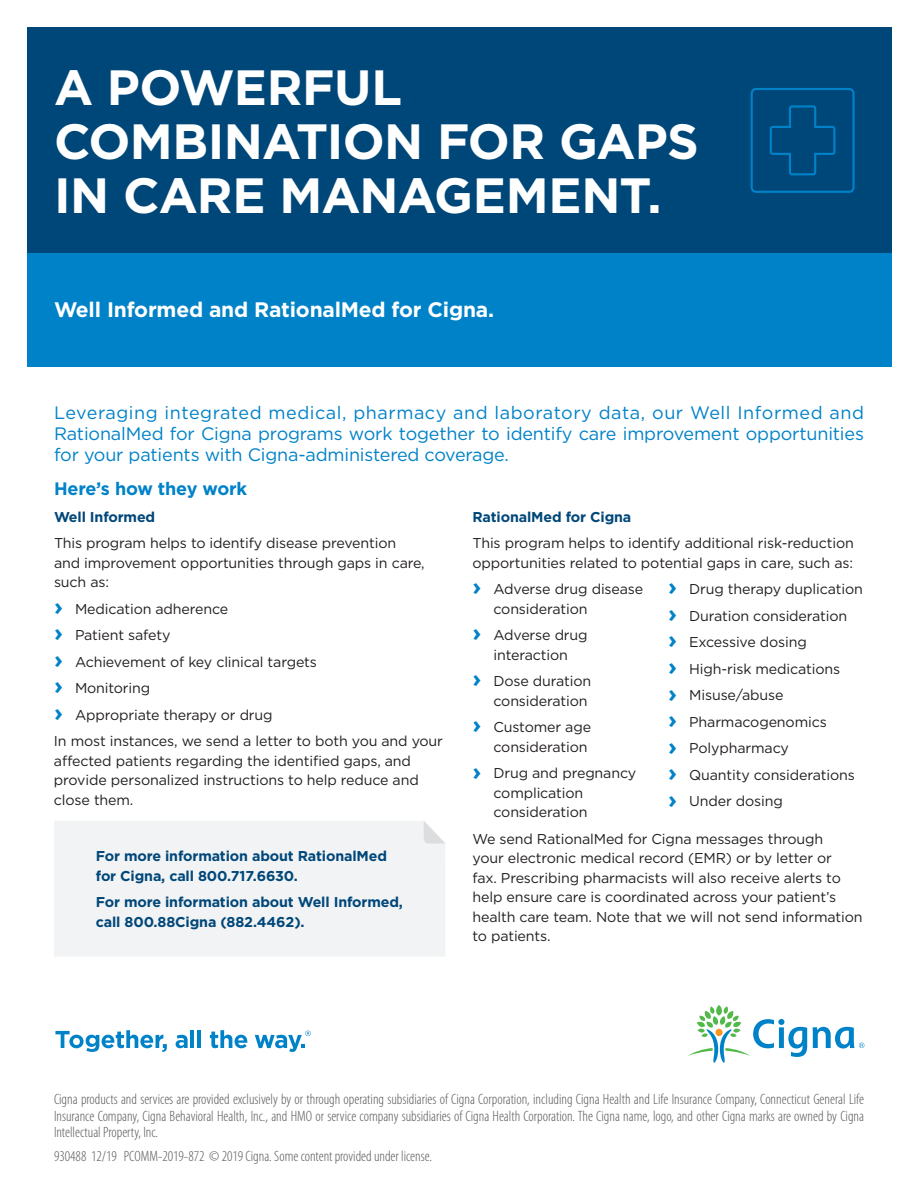
<style>
.page{position:relative;width:918px;height:1188px;background:#fff}
.page>*{position:absolute;margin:0;border:0;box-sizing:border-box;transform-origin:0 0}
.t1{font:700 49.5px/54px "Gotham";letter-spacing:-.015em;color:#fff}
.t2{font:700 21px "Gotham";letter-spacing:-.01em;color:#fff}
.t3{font:18px/21px "Gotham";letter-spacing:-.01em;color:#0082c8;text-align:justify}
.t4{font:700 18px "Gotham";letter-spacing:-.01em;color:#0082c8}
.t5{font:300 condensed 15px/16.5px "Myriad Pro";color:#57585a;text-align:justify}
.t6{font:14.25px/19.5px "Gotham";letter-spacing:-.01em;color:#231f20}
.t7{font:700 14.25px/19.5px "Gotham";letter-spacing:-.01em;color:#004779}
.s1{font-weight:700;font-size:24px;color:#0082c8}
</style>
<div class="page">
<div style="left:27px;top:27px;width:864px;height:333px;background:#004779"></div>
<div style="left:27px;top:254px;width:864px;height:113px;background:#0082c8"></div>
<svg style="left:750px;top:88px;width:105px;height:105px"></svg>
<div style="left:54px;top:821px;width:391px;height:135px;background:#f2f3f4"></div>
<svg style="left:424px;top:821px;width:21px;height:23px"></svg>
<svg style="left:55px;top:1030px;width:112px;height:22px"></svg>
<svg style="left:176px;top:1035px;width:12px;height:13px"></svg>
<hr style="left:190px;top:1030px;width:4px;height:18px;background:#0082c8">
<hr style="left:197px;top:1030px;width:4px;height:18px;background:#0082c8">
<svg style="left:210px;top:1030px;width:37px;height:18px"></svg>
<svg style="left:255px;top:1031px;width:56px;height:21px"></svg>
<svg style="left:688px;top:1005px;width:176px;height:58px"></svg>
<h1 class="t1" style="left:54px;top:63px;width:646px">A POWERFUL<br>COMBINATION FOR GAPS<br>IN CARE MANAGEMENT.</h1>
<h2 class="t2" style="left:54px;top:301px;width:442px">Well Informed and RationalMed for Cigna.</h2>
<p class="t3" style="left:54px;top:403px;width:812px">Leveraging integrated medical, pharmacy and laboratory data, our Well Informed and RationalMed for Cigna programs work together to identify care improvement opportunities for your patients with Cigna-administered coverage.</p>
<p class="t4" style="left:54px;top:481px;width:195px">Here’s how they work</p>
<p class="t7" style="left:54px;top:507px;width:103px">Well Informed</p>
<p class="t6" style="left:54px;top:534px;width:372px">This program helps to identify disease prevention and improvement opportunities through gaps in care, such as:</p>
<p class="t6" style="left:54px;top:596px;width:391px;line-height:26.5px"><span class="s1">›</span> Medication adherence<br><span class="s1">›</span> Patient safety<br><span class="s1">›</span> Achievement of key clinical targets<br><span class="s1">›</span> Monitoring<br><span class="s1">›</span> Appropriate therapy or drug<br>In most instances, we send a letter to both you and your</p>
<p class="t6" style="left:54px;top:752px;width:366px">affected patients regarding the identified gaps, and provide personalized instructions to help reduce and close them.</p>
<p class="t7" style="left:96px;top:847px;width:293px">For more information about RationalMed for Cigna, call 800.717.6630.</p>
<p class="t7" style="left:96px;top:893px;width:309px">For more information about Well Informed, call 800.88Cigna (882.4462).</p>
<p class="t7" style="left:473px;top:508px;width:160px">RationalMed for Cigna</p>
<p class="t6" style="left:473px;top:534px;width:383px">This program helps to identify additional risk-reduction opportunities related to potential gaps in care, such as:</p>
<p class="t6" style="left:494px;top:580px;width:151px;text-indent:-21px"><span class="s1">›</span> Adverse drug disease consideration</p>
<p class="t6" style="left:472px;top:626px;width:117px;text-align:center"><span class="s1">›</span> Adverse drug interaction</p>
<p class="t6" style="left:472px;top:672px;width:120px;text-align:right"><span class="s1">›</span> Dose duration consideration</p>
<p class="t6" style="left:472px;top:718px;width:120px;text-align:right"><span class="s1">›</span> Customer age consideration</p>
<p class="t6" style="left:494px;top:764px;width:144px;text-indent:-21px"><span class="s1">›</span> Drug and pregnancy complication consideration</p>
<p class="t6" style="left:668px;top:577px;width:196px;line-height:26.5px"><span class="s1">›</span> Drug therapy duplication <span class="s1">›</span> Duration consideration<br><span class="s1">›</span> Excessive dosing<br><span class="s1">›</span> High-risk medications<br><span class="s1">›</span> Misuse/abuse<br><span class="s1">›</span> Pharmacogenomics<br><span class="s1">›</span> Polypharmacy<br><span class="s1">›</span> Quantity considerations <span class="s1">›</span> Under dosing</p>
<p class="t6" style="left:472px;top:830px;width:392px">We send RationalMed for Cigna messages through<br>your electronic medical record (EMR) or by letter or<br>fax. Prescribing pharmacists will also receive alerts to help ensure care is coordinated across your patient’s health care team. Note that we will not send information to patients.</p>
<p class="t5" style="left:54px;top:1092px;width:812px">Cigna products and services are provided exclusively by or through operating subsidiaries of Cigna Corporation, including Cigna Health and Life Insurance Company, Connecticut General Life Insurance Company, Cigna Behavioral Health, Inc., and HMO or service company subsidiaries of Cigna Health Corporation. The Cigna name, logo, and other Cigna marks are owned by Cigna Intellectual Property, Inc.</p>
<p class="t5" style="left:54px;top:1149px;width:380px">930488 12/19 PCOMM-2019-872 © 2019 Cigna. Some content provided under license.</p>
</div>
